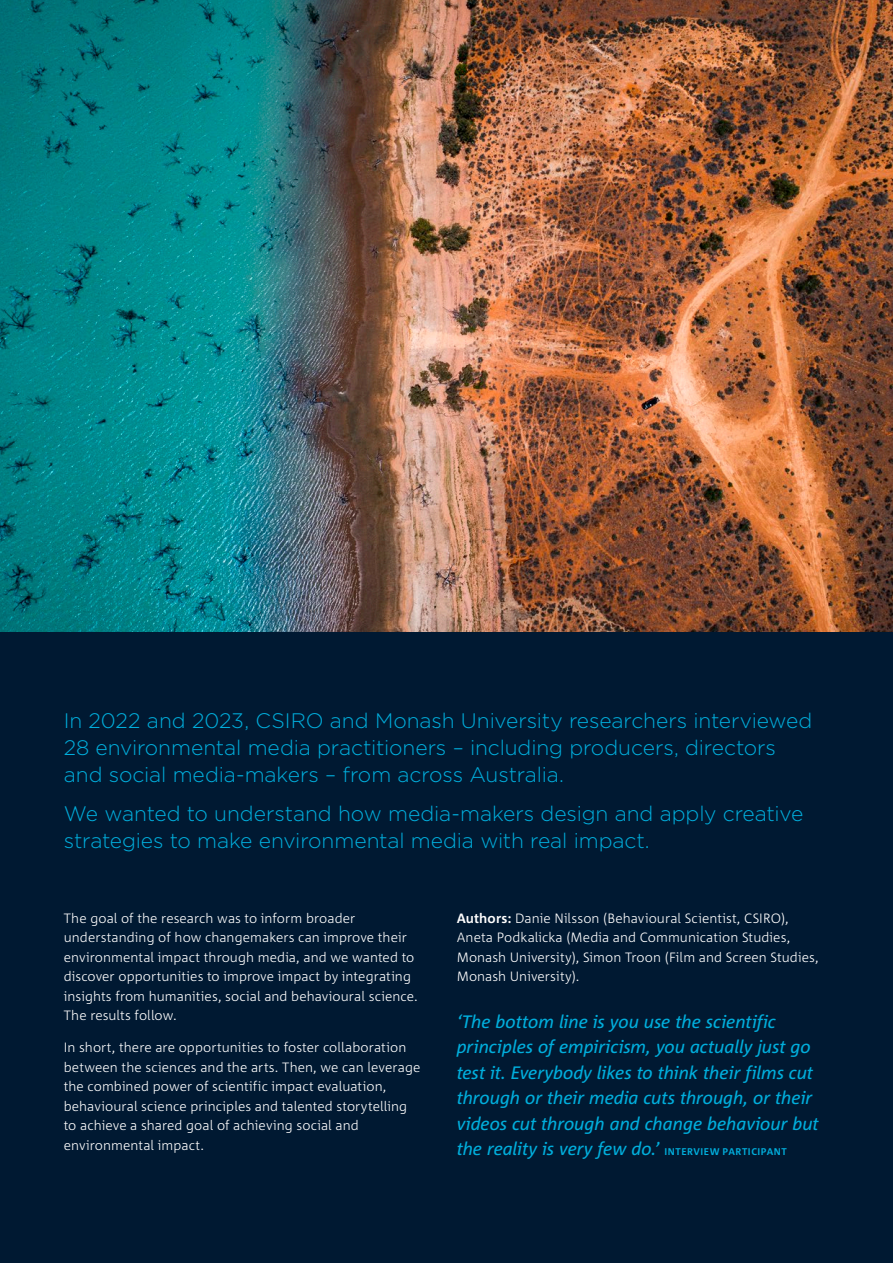
<style>
.page{position:relative;width:893px;height:1263px;background:#fff}
.page>*{position:absolute;margin:0;border:0;box-sizing:border-box;transform-origin:0 0}
.Introduction_A4{font:300 21px/27px "Gotham";letter-spacing:-.005em;color:#00aedc}
.Body_Copy{font:italic 18px/25.5px "Corpid C1";letter-spacing:-.01em;color:#00aedc}
.Body_Copy-2{font:300 13.5px/19.5px "Corpid C1";letter-spacing:.005em;color:#fff}
.s1{font-weight:700}
.s2{font-weight:700;font-style:normal;font-size:9.75px}
</style>
<div class="page">
<div style="left:0;top:631px;width:893px;height:632px;background:#001932"></div>
<img style="left:0;top:0;width:893px;height:631px">
<p class="Introduction_A4" style="left:64px;top:706px;width:750px">In 2022 and 2023, CSIRO and Monash University researchers interviewed<br>28 environmental media practitioners – including producers, directors and social media-makers – from across Australia.</p>
<p class="Introduction_A4" style="left:64px;top:800px;width:741px">We wanted to understand how media-makers design and apply creative strategies to make environmental media with real impact.</p>
<p class="Body_Copy-2" style="left:64px;top:908px;width:355px">The goal of the research was to inform broader understanding of how changemakers can improve their environmental impact through media, and we wanted to discover opportunities to improve impact by integrating insights from humanities, social and behavioural science.<br>The results follow.</p>
<p class="Body_Copy-2" style="left:64px;top:1037px;width:358px">In short, there are opportunities to foster collaboration between the sciences and the arts. Then, we can leverage the combined power of scientific impact evaluation, behavioural science principles and talented storytelling to achieve a shared goal of achieving social and environmental impact.</p>
<p class="Body_Copy-2" style="left:457px;top:908px;width:363px"><span class="s1">Authors:</span> Danie Nilsson (Behavioural Scientist, CSIRO), Aneta Podkalicka (Media and Communication Studies, Monash University), Simon Troon (Film and Screen Studies, Monash University).</p>
<p class="Body_Copy" style="left:457px;top:1008px;width:364px">‘The bottom line is you use the scientific principles of empiricism, you actually just go test it. Everybody likes to think their films cut through or their media cuts through, or their videos cut through and change behaviour but the reality is very few do.’ <span class="s2">INTERVIEW PARTICIPANT</span></p>
</div>
